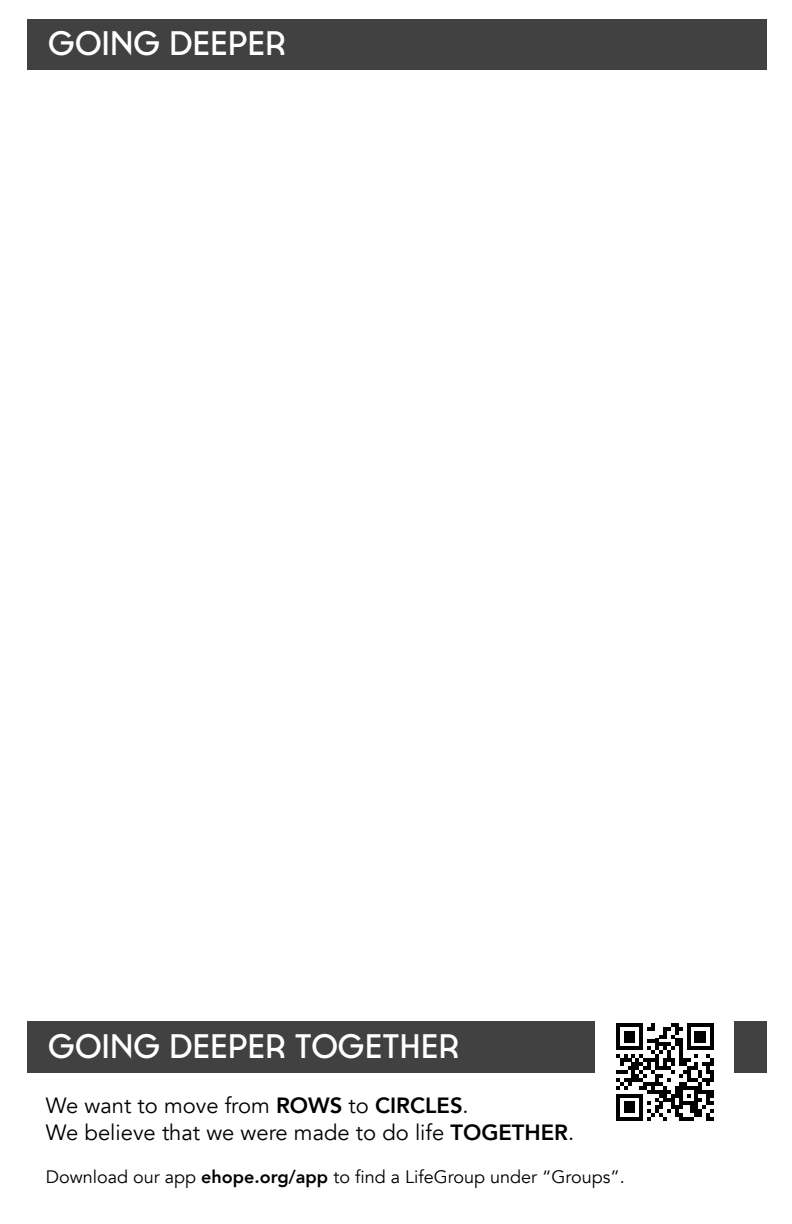
<style>
.page{position:relative;width:792px;height:1224px;background:#fff}
.page>*{position:absolute;margin:0;border:0;box-sizing:border-box;transform-origin:0 0}
.t1{font:34px "Cassannet Plus";color:#fff}
.t2{font:22px/26.6px "Avenir";color:#000}
.t3{font:18px "Avenir";color:#000}
.s1{font-weight:800}
</style>
<div class="page">
<div style="left:27px;top:1022px;width:739px;height:50px;background:#414141"></div>
<div style="left:596px;top:996px;width:138px;height:128px;background:#fff"></div>
<svg style="left:616px;top:1023px;width:98px;height:98px"></svg>
<div style="left:27px;top:19px;width:739px;height:51px;background:#414141"></div>
<h1 class="t1" style="left:48px;top:23px;width:240px">GOING DEEPER</h1>
<h1 class="t1" style="left:48px;top:1026px;width:413px">GOING DEEPER TOGETHER</h1>
<p class="t2" style="left:46px;top:1093px;width:530px">We want to move from <span class="s1">ROWS</span> to <span class="s1">CIRCLES</span>.<br>We believe that we were made to do life <span class="s1">TOGETHER</span>.</p>
<p class="t3" style="left:46px;top:1165px;width:581px">Download our app <span class="s1">ehope.org/app</span> to find a LifeGroup under “Groups”.</p>
</div>
